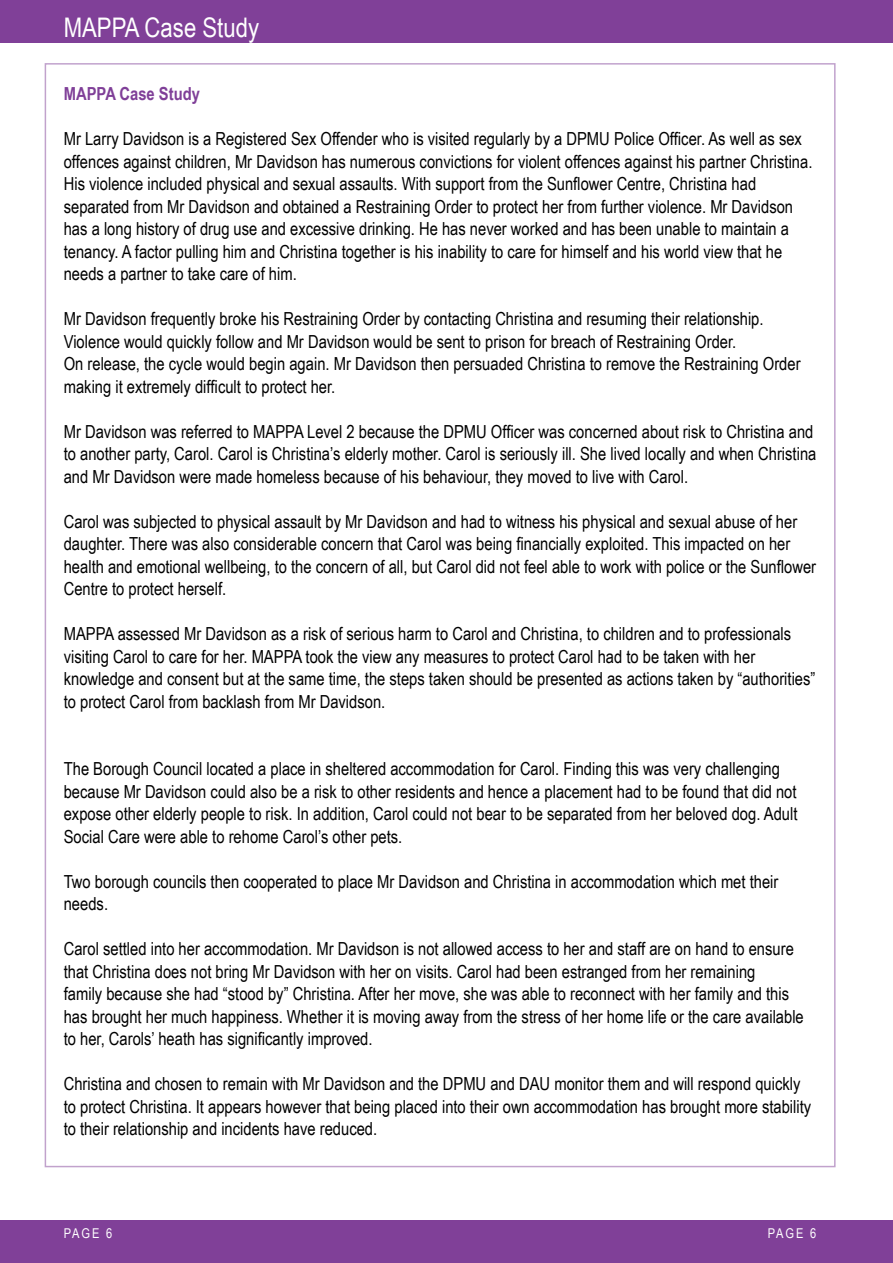
<style>
.page{position:relative;width:893px;height:1263px;background:#fff}
.page>*{position:absolute;margin:0;border:0;box-sizing:border-box;transform-origin:0 0}
.t1{font:27px "Arial Narrow";color:#fff}
.t2{font:18px/22.5px "Arial Narrow";color:#000}
.t3{font:700 18px "Arial Narrow";color:#7f3f98}
.t4{font:13.5px "Arial Narrow";letter-spacing:.14em;color:#fff}
</style>
<div class="page">
<div style="left:0;top:0;width:893px;height:43px;background:#804098"></div>
<div style="left:0;top:1220px;width:893px;height:43px;background:#804098"></div>
<h1 class="t1" style="left:64px;top:12px;width:197px">MAPPA Case Study</h1>
<p class="t3" style="left:64px;top:83px;width:138px">MAPPA Case Study</p>
<p class="t2" style="left:64px;top:127px;width:750px">Mr Larry Davidson is a Registered Sex Offender who is visited regularly by a DPMU Police Officer. As well as sex offences against children, Mr Davidson has numerous convictions for violent offences against his partner Christina.<br>His violence included physical and sexual assaults. With support from the Sunflower Centre, Christina had separated from Mr Davidson and obtained a Restraining Order to protect her from further violence. Mr Davidson has a long history of drug use and excessive drinking. He has never worked and has been unable to maintain a tenancy. A factor pulling him and Christina together is his inability to care for himself and his world view that he needs a partner to take care of him.</p>
<p class="t2" style="left:64px;top:307px;width:738px">Mr Davidson frequently broke his Restraining Order by contacting Christina and resuming their relationship.<br>Violence would quickly follow and Mr Davidson would be sent to prison for breach of Restraining Order.<br>On release, the cycle would begin again. Mr Davidson then persuaded Christina to remove the Restraining Order making it extremely difficult to protect her.</p>
<p class="t2" style="left:64px;top:420px;width:754px">Mr Davidson was referred to MAPPA Level 2 because the DPMU Officer was concerned about risk to Christina and to another party, Carol. Carol is Christina’s elderly mother. Carol is seriously ill. She lived locally and when Christina and Mr Davidson were made homeless because of his behaviour, they moved to live with Carol.</p>
<p class="t2" style="left:64px;top:510px;width:754px">Carol was subjected to physical assault by Mr Davidson and had to witness his physical and sexual abuse of her daughter. There was also considerable concern that Carol was being financially exploited. This impacted on her health and emotional wellbeing, to the concern of all, but Carol did not feel able to work with police or the Sunflower Centre to protect herself.</p>
<p class="t2" style="left:64px;top:622px;width:753px">MAPPA assessed Mr Davidson as a risk of serious harm to Carol and Christina, to children and to professionals visiting Carol to care for her. MAPPA took the view any measures to protect Carol had to be taken with her knowledge and consent but at the same time, the steps taken should be presented as actions taken by “authorities” to protect Carol from backlash from Mr Davidson.</p>
<p class="t2" style="left:64px;top:757px;width:735px">The Borough Council located a place in sheltered accommodation for Carol. Finding this was very challenging because Mr Davidson could also be a risk to other residents and hence a placement had to be found that did not expose other elderly people to risk. In addition, Carol could not bear to be separated from her beloved dog. Adult Social Care were able to rehome Carol’s other pets.</p>
<p class="t2" style="left:64px;top:870px;width:716px">Two borough councils then cooperated to place Mr Davidson and Christina in accommodation which met their needs.</p>
<p class="t2" style="left:64px;top:937px;width:742px">Carol settled into her accommodation. Mr Davidson is not allowed access to her and staff are on hand to ensure that Christina does not bring Mr Davidson with her on visits. Carol had been estranged from her remaining<br>family because she had “stood by” Christina. After her move, she was able to reconnect with her family and this has brought her much happiness. Whether it is moving away from the stress of her home life or the care available to her, Carols’ heath has significantly improved.</p>
<p class="t2" style="left:64px;top:1072px;width:749px">Christina and chosen to remain with Mr Davidson and the DPMU and DAU monitor them and will respond quickly to protect Christina. It appears however that being placed into their own accommodation has brought more stability to their relationship and incidents have reduced.</p>
<p class="t4" style="left:64px;top:1225px;width:50px">PAGE 6</p>
<p class="t4" style="left:768px;top:1225px;width:50px">PAGE 6</p>
</div>
